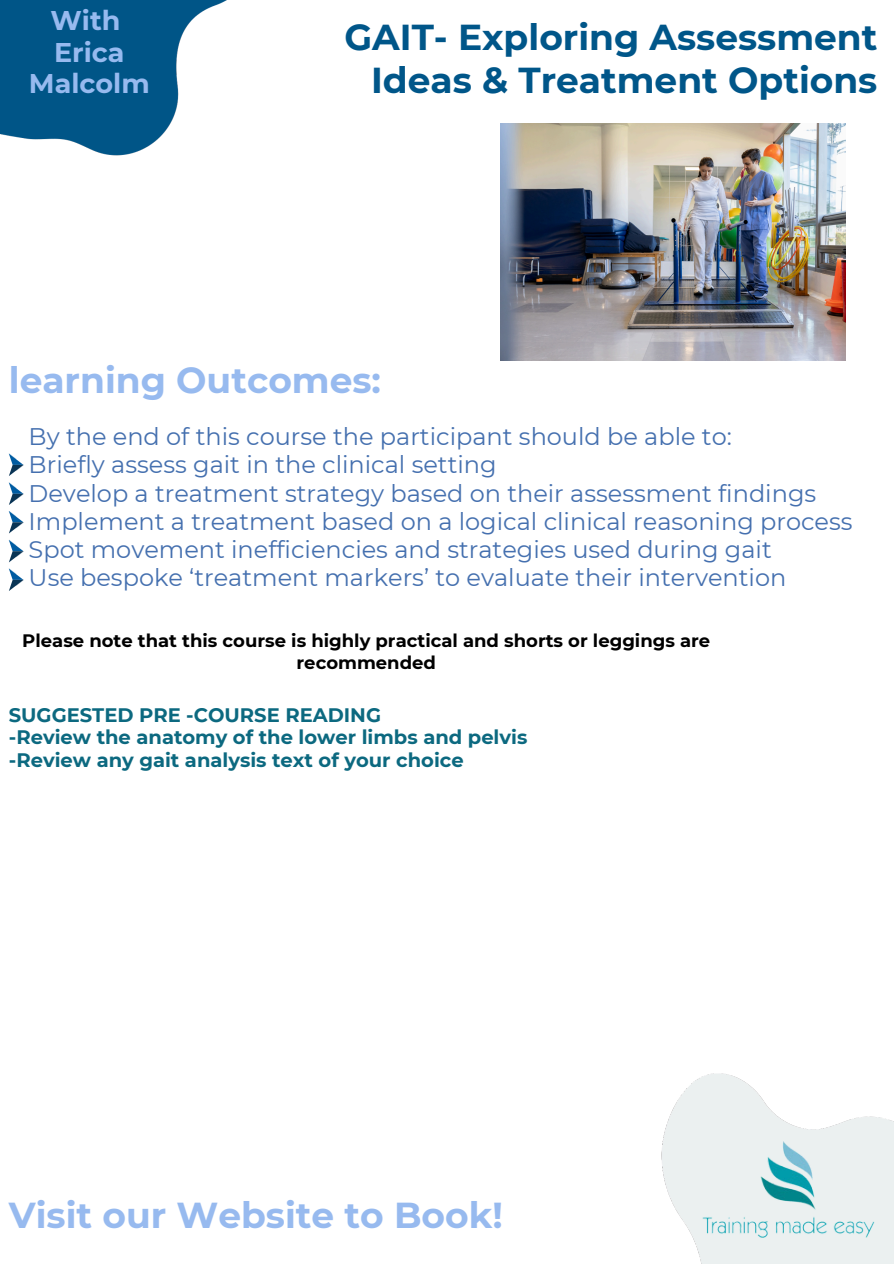
<style>
.page{position:relative;width:894px;height:1264px;background:#fff}
.page>*{position:absolute;margin:0;border:0;box-sizing:border-box;transform-origin:0 0}
.t1{font:700 36px/42.8px "Montserrat";color:#005689;text-align:right}
.t2{font:700 36px "Montserrat";color:#97baef}
.t3{font:700 27px/31.5px "Montserrat";color:#97baef;text-align:center}
.t4{font:24px/28.2px "Montserrat";color:#4570af}
.t5{font:700 19.5px "Montserrat";color:#0c6980}
.t6{font:700 18px/21.3px "Montserrat";color:#000;text-align:center}
</style>
<div class="page">
<img style="left:0;top:0;width:227px;height:156px">
<img style="left:661px;top:1073px;width:232px;height:190px">
<img style="left:698px;top:1097px;width:180px;height:166px">
<img style="left:500px;top:123px;width:344px;height:237px">
<svg style="left:9px;top:482px;width:14px;height:23px"></svg>
<svg style="left:9px;top:511px;width:14px;height:22px"></svg>
<svg style="left:9px;top:540px;width:14px;height:22px"></svg>
<svg style="left:9px;top:568px;width:14px;height:23px"></svg>
<svg style="left:9px;top:453px;width:14px;height:23px"></svg>
<p class="t3" style="left:29px;top:5px;width:122px">With<br>Erica<br>Malcolm</p>
<p class="t1" style="left:344px;top:16px;width:534px">GAIT- Exploring Assessment<br>Ideas &amp; Treatment Options</p>
<p class="t2" style="left:9px;top:358px;width:373px">learning Outcomes:</p>
<p class="t4" style="left:29px;top:422px;width:825px">By the end of this course the participant should be able to:<br>Briefly assess gait in the clinical setting<br>Develop a treatment strategy based on their assessment findings Implement a treatment based on a logical clinical reasoning process Spot movement inefficiencies and strategies used during gait<br>Use bespoke ‘treatment markers’ to evaluate their intervention</p>
<p class="t6" style="left:22px;top:630px;width:689px">Please note that this course is highly practical and shorts or leggings are recommended</p>
<h3 class="t5" style="left:9px;top:702px;width:373px">SUGGESTED PRE -COURSE READING</h3>
<p class="t5" style="left:9px;top:725px;width:520px">-Review the anatomy of the lower limbs and pelvis</p>
<p class="t5" style="left:9px;top:747px;width:456px">-Review any gait analysis text of your choice</p>
<h1 class="t2" style="left:9px;top:1193px;width:495px">Visit our Website to Book!</h1>
</div>
